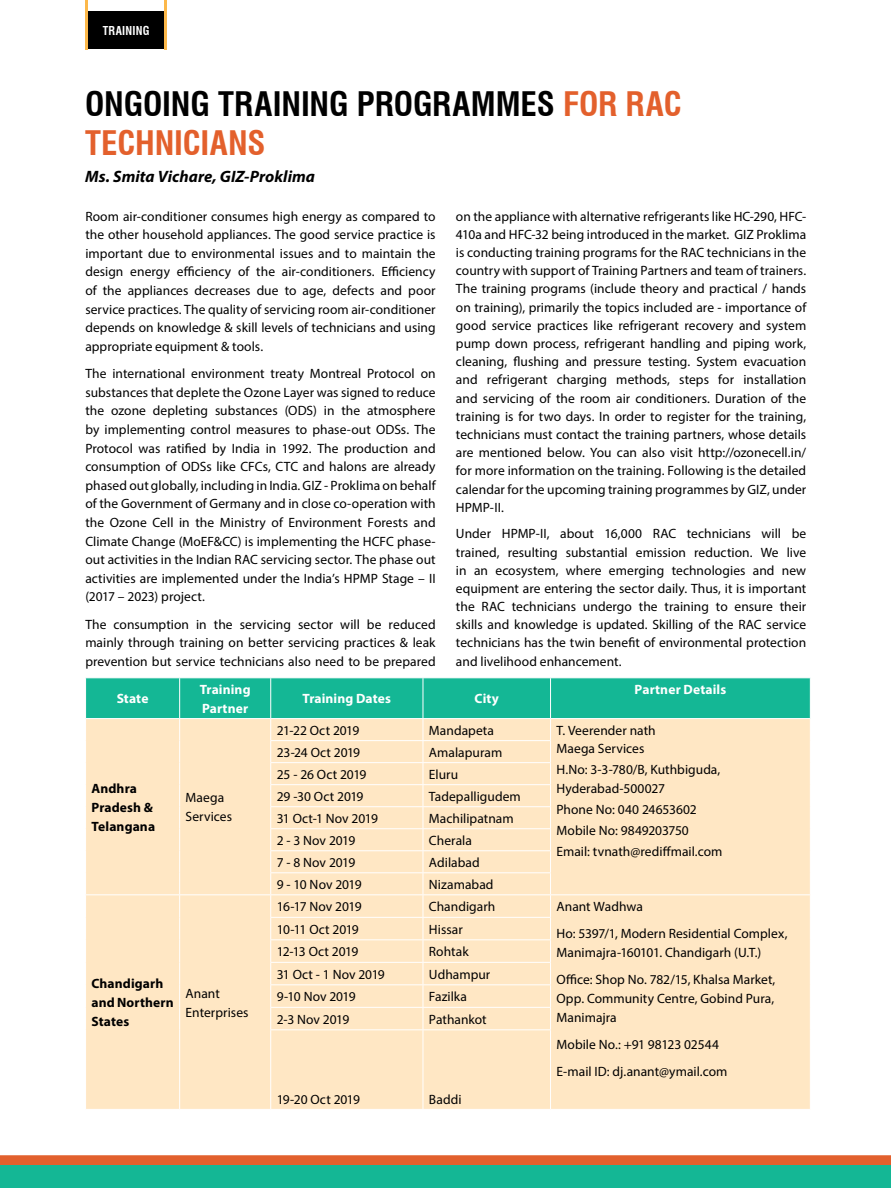
<style>
.page{position:relative;width:891px;height:1188px;background:#fff}
.page>*{position:absolute;margin:0;border:0;box-sizing:border-box;transform-origin:0 0}
.t1{font:700 condensed 33px/39.6px "Swiss 721 BT";letter-spacing:-.005em;color:#000}
.t2{font:italic 700 16.5px "Myriad Pro";letter-spacing:.005em;color:#000}
.t3{font:13.5px/18.1px "Myriad Pro";color:#000}
.t4{font:700 13.5px/18.8px "Myriad Pro";letter-spacing:.01em;color:#fff}
.t5{font:700 13.5px/18.8px "Myriad Pro";letter-spacing:.01em;color:#000}
.t6{font:13.5px "Myriad Pro";letter-spacing:-.04em;color:#000}
.t7{font:13.5px "Myriad Pro";letter-spacing:-.02em;color:#000}
.t8{font:700 condensed 12px "Swiss 721 BT";letter-spacing:.015em;color:#fff;scale:.95 1}
.s1{color:#e3602c}
</style>
<div class="page">
<svg style="left:0;top:1155px;width:891px;height:11px;background:#cf6b3b"></svg>
<div style="left:0;top:1166px;width:891px;height:22px;background:#14b795"></div>
<hr style="left:86px;top:0;width:2px;height:49px;background:#fcb84a">
<hr style="left:164px;top:0;width:3px;height:49px;background:#fcb84a">
<div style="left:88px;top:12px;width:76px;height:37px;background:#000"></div>
<div style="left:86px;top:1030px;width:724px;height:79px;background:#ffe7c4"></div>
<hr style="left:179px;top:1030px;width:1px;height:79px;background:#fff">
<svg style="left:86px;top:678px;width:724px;height:352px;background:#e4e2bf"></svg>
<hr style="left:270px;top:1029px;width:153px;height:1px;background:#fff">
<hr style="left:270px;top:1030px;width:1px;height:79px;background:#fff">
<hr style="left:423px;top:1029px;width:128px;height:1px;background:#fff">
<hr style="left:423px;top:1030px;width:1px;height:79px;background:#fff">
<hr style="left:550px;top:1030px;width:1px;height:79px;background:#fff">
<hr style="left:179px;top:678px;width:1px;height:40px;background:#fff">
<hr style="left:270px;top:678px;width:1px;height:40px;background:#fff">
<hr style="left:423px;top:678px;width:1px;height:40px;background:#fff">
<hr style="left:550px;top:678px;width:1px;height:40px;background:#fff">
<hr style="left:85px;top:718px;width:95px;height:1px;background:#fff">
<hr style="left:180px;top:718px;width:91px;height:1px;background:#fff">
<hr style="left:271px;top:718px;width:152px;height:1px;background:#fff">
<hr style="left:423px;top:718px;width:128px;height:1px;background:#fff">
<hr style="left:551px;top:718px;width:260px;height:1px;background:#fff">
<p class="t8" style="left:103px;top:23px;width:51px">TRAINING</p>
<h1 class="t1" style="left:85px;top:84px;width:598px">ONGOING TRAINING PROGRAMMES <span class="s1">FOR RAC<br>TECHNICIANS</span></h1>
<p class="t2" style="left:85px;top:166px;width:232px">Ms. Smita Vichare, GIZ-Proklima</p>
<p class="t3" style="left:85px;top:207px;width:352px;line-height:18.6px;text-align:justify">Room air-conditioner consumes high energy as compared to the other household appliances. The good service practice is important due to environmental issues and to maintain the design energy efficiency of the air-conditioners. Efficiency of the appliances decreases due to age, defects and poor service practices. The quality of servicing room air-conditioner depends on knowledge &amp; skill levels of technicians and using appropriate equipment &amp; tools.</p>
<p class="t3" style="left:85px;top:364px;width:352px;line-height:18.6px;text-align:justify">The international environment treaty Montreal Protocol on substances that deplete the Ozone Layer was signed to reduce the ozone depleting substances (ODS) in the atmosphere by implementing control measures to phase-out ODSs. The Protocol was ratified by India in 1992. The production and consumption of ODSs like CFCs, CTC and halons are already phased out globally, including in India. GIZ - Proklima on behalf of the Government of Germany and in close co-operation with the Ozone Cell in the Ministry of Environment Forests and Climate Change (MoEF&amp;CC) is implementing the HCFC phase&shy;out activities in the Indian RAC servicing sector. The phase out activities are implemented under the India’s HPMP Stage – II (2017 – 2023) project.</p>
<p class="t3" style="left:85px;top:615px;width:352px;line-height:18.6px;text-align:justify">The consumption in the servicing sector will be reduced mainly through training on better servicing practices &amp; leak prevention but service technicians also need to be prepared</p>
<p class="t3" style="left:456px;top:207px;width:352px;text-align:justify">on the appliance with alternative refrigerants like HC-290, HFC-410a and HFC-32 being introduced in the market. GIZ Proklima is conducting training programs for the RAC technicians in the country with support of Training Partners and team of trainers.<br>The training programs (include theory and practical / hands on training), primarily the topics included are - importance of good service practices like refrigerant recovery and system pump down process, refrigerant handling and piping work, cleaning, flushing and pressure testing. System evacuation and refrigerant charging methods, steps for installation and servicing of the room air conditioners. Duration of the training is for two days. In order to register for the training, technicians must contact the training partners, whose details are mentioned below. You can also visit http://ozonecell.in/ for more information on the training. Following is the detailed calendar for the upcoming training programmes by GIZ, under HPMP-II.</p>
<p class="t3" style="left:456px;top:525px;width:352px;text-align:justify">Under HPMP-II, about 16,000 RAC technicians will be trained, resulting substantial emission reduction. We live in an ecosystem, where emerging technologies and new equipment are entering the sector daily. Thus, it is important the RAC technicians undergo the training to ensure their skills and knowledge is updated. Skilling of the RAC service technicians has the twin benefit of environmental protection and livelihood enhancement.</p>
<p class="t4" style="left:117px;top:689px;width:33px">State</p>
<p class="t4" style="left:200px;top:680px;width:52px">Training<br>Partner</p>
<p class="t4" style="left:303px;top:689px;width:90px">Training Dates</p>
<p class="t4" style="left:475px;top:689px;width:26px">City</p>
<p class="t4" style="left:635px;top:680px;width:93px">Partner Details</p>
<p class="t5" style="left:92px;top:779px;width:65px">Andhra<br>Pradesh &amp;<br>Telangana</p>
<p class="t3" style="left:186px;top:788px;width:48px;line-height:18.8px">Maega<br>Services</p>
<p class="t5" style="left:92px;top:974px;width:84px">Chandigarh and Northern<br>States</p>
<p class="t3" style="left:186px;top:984px;width:64px;line-height:18.8px">Anant<br>Enterprises</p>
<p class="t3" style="left:277px;top:721px;width:84px">21-22 Oct 2019</p>
<p class="t3" style="left:429px;top:721px;width:67px">Mandapeta</p>
<p class="t3" style="left:557px;top:721px;width:101px;line-height:18.8px">T. Veerender nath<br>Maega Services</p>
<p class="t3" style="left:557px;top:760px;width:165px;line-height:18.8px">H.No: 3-3-780/B, Kuthbiguda,<br>Hyderabad-500027</p>
<p class="t3" style="left:557px;top:799px;width:167px;line-height:20.9px">Phone No: 040 24653602<br>Mobile No: 9849203750<br>Email: tvnath@rediffmail.com</p>
<p class="t3" style="left:277px;top:743px;width:85px">23-24 Oct 2019</p>
<p class="t3" style="left:429px;top:743px;width:75px">Amalapuram</p>
<p class="t3" style="left:277px;top:765px;width:91px">25 - 26 Oct 2019</p>
<p class="t3" style="left:429px;top:765px;width:31px">Eluru</p>
<p class="t3" style="left:277px;top:787px;width:88px">29 -30 Oct 2019</p>
<p class="t3" style="left:429px;top:787px;width:93px">Tadepalligudem</p>
<p class="t3" style="left:277px;top:809px;width:103px">31 Oct-1 Nov 2019</p>
<p class="t3" style="left:429px;top:809px;width:86px">Machilipatnam</p>
<p class="t3" style="left:277px;top:831px;width:80px">2 - 3 Nov 2019</p>
<p class="t3" style="left:429px;top:831px;width:44px">Cherala</p>
<p class="t3" style="left:277px;top:853px;width:80px">7 - 8 Nov 2019</p>
<p class="t3" style="left:429px;top:853px;width:52px">Adilabad</p>
<p class="t7" style="left:277px;top:876px;width:87px">9 - 10 Nov 2019</p>
<p class="t3" style="left:429px;top:875px;width:66px">Nizamabad</p>
<p class="t6" style="left:277px;top:899px;width:86px">16-17 Nov 2019</p>
<p class="t3" style="left:429px;top:898px;width:68px">Chandigarh</p>
<p class="t3" style="left:557px;top:893px;width:232px;line-height:27.3px">Anant Wadhwa<br>Ho: 5397/1, Modern Residential Complex,</p>
<p class="t3" style="left:557px;top:939px;width:220px;line-height:27.3px">Manimajra-160101. Chandigarh (U.T.)<br>Office: Shop No. 782/15, Khalsa Market,</p>
<p class="t3" style="left:557px;top:989px;width:219px;line-height:18.8px">Opp. Community Centre, Gobind Pura,<br>Manimajra</p>
<p class="t3" style="left:557px;top:1031px;width:172px;line-height:27.3px">Mobile No.: +91 98123 02544<br>E-mail ID: dj.anant@ymail.com</p>
<p class="t6" style="left:277px;top:921px;width:84px">10-11 Oct 2019</p>
<p class="t3" style="left:429px;top:920px;width:35px">Hissar</p>
<p class="t6" style="left:277px;top:944px;width:83px">12-13 Oct 2019</p>
<p class="t3" style="left:429px;top:943px;width:41px">Rohtak</p>
<p class="t3" style="left:277px;top:965px;width:110px">31 Oct - 1 Nov 2019</p>
<p class="t3" style="left:429px;top:965px;width:63px">Udhampur</p>
<p class="t7" style="left:277px;top:989px;width:81px">9-10 Nov 2019</p>
<p class="t3" style="left:429px;top:988px;width:39px">Fazilka</p>
<p class="t3" style="left:277px;top:1010px;width:74px">2-3 Nov 2019</p>
<p class="t3" style="left:429px;top:1010px;width:59px">Pathankot</p>
<p class="t3" style="left:277px;top:1090px;width:85px">19-20 Oct 2019</p>
<p class="t3" style="left:429px;top:1090px;width:34px">Baddi</p>
</div>
